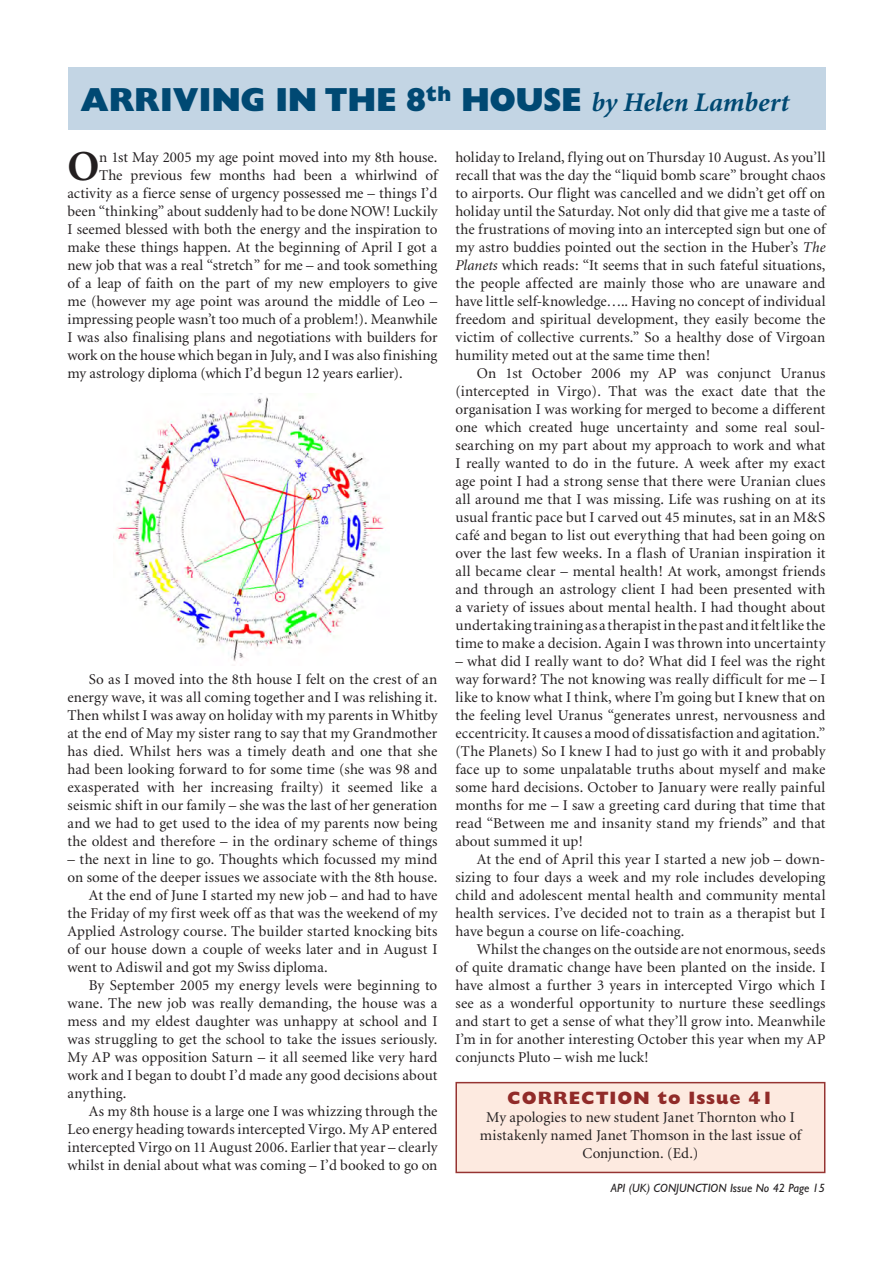
<style>
.page{position:relative;width:893px;height:1263px;background:#fff}
.page>*{position:absolute;margin:0;border:0;box-sizing:border-box;transform-origin:0 0}
.t1{font:700 42.75px "Minion";color:#231f20}
.t2{font:33px "Gill Sans Extra Bold Display";letter-spacing:.005em;color:#004973}
.t3{font:800 18px "Gill Sans";letter-spacing:.05em;color:#912b29}
.t4{font:15px/18px "Minion";letter-spacing:.005em;color:#231f20;text-align:justify}
.t5{font:15px "Minion";letter-spacing:.025em;color:#231f20}
.t6{font:italic 12px "Gill Sans";color:#231f20}
.s1{font-family:"Minion";font-weight:700;font-style:italic;font-size:27px}
.s2{font-style:italic}
</style>
<div class="page">
<div style="left:68px;top:68px;width:757px;height:62px;background:#c3d5e4"></div>
<div style="left:456px;top:1083px;width:369px;height:89px;background:#fdeae0"></div>
<div style="left:455px;top:1082px;width:370px;height:91px;border:2px solid #963432"></div>
<img style="left:116px;top:393px;width:268px;height:268px">
<h2 class="t2" style="left:81px;top:80px;width:710px">ARRIVING IN THE 8<sup>th</sup> HOUSE <span class="s1">by Helen Lambert</span></h2>
<p class="t4" style="left:455px;top:149px;width:371px">holiday to Ireland, flying out on Thursday 10 August. As you’ll recall that was the day the “liquid bomb scare” brought chaos to airports. Our flight was cancelled and we didn’t get off on holiday until the Saturday. Not only did that give me a taste of the frustrations of moving into an intercepted sign but one of my astro buddies pointed out the section in the Huber’s <span class="s2">The Planets</span> which reads: “It seems that in such fateful situations, the people affected are mainly those who are unaware and have little self-knowledge….. Having no concept of individual freedom and spiritual development, they easily become the victim of collective currents.” So a healthy dose of Virgoan humility meted out at the same time then!</p>
<p class="t4" style="left:455px;top:365px;width:372px;text-indent:21px">On 1st October 2006 my AP was conjunct Uranus (intercepted in Virgo). That was the exact date that the organisation I was working for merged to become a different one which created huge uncertainty and some real soul&shy;searching on my part about my approach to work and what I really wanted to do in the future. A week after my exact age point I had a strong sense that there were Uranian clues all around me that I was missing. Life was rushing on at its usual frantic pace but I carved out 45 minutes, sat in an M&amp;S café and began to list out everything that had been going on over the last few weeks. In a flash of Uranian inspiration it all became clear – mental health! At work, amongst friends and through an astrology client I had been presented with a variety of issues about mental health. I had thought about undertaking training as a therapist in the past and it felt like the time to make a decision. Again I was thrown into uncertainty</p>
<p class="t4" style="left:455px;top:653px;width:372px">– what did I really want to do? What did I feel was the right way forward? The not knowing was really difficult for me – I like to know what I think, where I’m going but I knew that on the feeling level Uranus “generates unrest, nervousness and eccentricity. It causes a mood of dissatisfaction and agitation.” (The Planets) So I knew I had to just go with it and probably face up to some unpalatable truths about myself and make some hard decisions. October to January were really painful months for me – I saw a greeting card during that time that read “Between me and insanity stand my friends” and that about summed it up!</p>
<p class="t4" style="left:455px;top:851px;width:371px;text-indent:21px">At the end of April this year I started a new job – down&shy;sizing to four days a week and my role includes developing child and adolescent mental health and community mental health services. I’ve decided not to train as a therapist but I have begun a course on life-coaching.</p>
<p class="t4" style="left:455px;top:941px;width:371px;text-indent:21px">Whilst the changes on the outside are not enormous, seeds of quite dramatic change have been planted on the inside. I have almost a further 3 years in intercepted Virgo which I see as a wonderful opportunity to nurture these seedlings and start to get a sense of what they’ll grow into. Meanwhile I’m in for another interesting October this year when my AP conjuncts Pluto – wish me luck!</p>
<p class="t3" style="left:507px;top:1088px;width:268px">CORRECTION to Issue 41</p>
<p class="t4" style="left:480px;top:1109px;width:323px;text-align:center">My apologies to new student Janet Thornton who I mistakenly named Janet Thomson in the last issue of<br>Conjunction. (Ed.)</p>
<h1 class="t1" style="left:68px;top:145px;width:33px">O</h1>
<p class="t4" style="left:99px;top:149px;width:340px">n 1st May 2005 my age point moved into my 8th house.</p>
<p class="t4" style="left:99px;top:167px;width:340px">The previous few months had been a whirlwind of</p>
<p class="t4" style="left:68px;top:185px;width:371px">activity as a fierce sense of urgency possessed me – things I’d</p>
<p class="t4" style="left:68px;top:203px;width:371px">been “thinking” about suddenly had to be done NOW! Luckily</p>
<p class="t4" style="left:68px;top:221px;width:371px">I seemed blessed with both the energy and the inspiration to</p>
<p class="t4" style="left:68px;top:239px;width:371px">make these things happen. At the beginning of April I got a</p>
<p class="t4" style="left:68px;top:257px;width:371px">new job that was a real “stretch” for me – and took something</p>
<p class="t4" style="left:68px;top:275px;width:371px">of a leap of faith on the part of my new employers to give</p>
<p class="t4" style="left:68px;top:293px;width:371px">me (however my age point was around the middle of Leo –</p>
<p class="t4" style="left:68px;top:311px;width:371px">impressing people wasn’t too much of a problem!). Meanwhile</p>
<p class="t4" style="left:68px;top:329px;width:371px">I was also finalising plans and negotiations with builders for</p>
<p class="t4" style="left:68px;top:347px;width:371px">work on the house which began in July, and I was also finishing</p>
<p class="t4" style="left:68px;top:365px;width:337px">my astrology diploma (which I’d begun 12 years earlier).</p>
<p class="t4" style="left:68px;top:671px;width:371px;text-indent:21px">So as I moved into the 8th house I felt on the crest of an energy wave, it was all coming together and I was relishing it.<br>Then whilst I was away on holiday with my parents in Whitby at the end of May my sister rang to say that my Grandmother has died. Whilst hers was a timely death and one that she had been looking forward to for some time (she was 98 and exasperated with her increasing frailty) it seemed like a seismic shift in our family – she was the last of her generation and we had to get used to the idea of my parents now being the oldest and therefore – in the ordinary scheme of things</p>
<p class="t4" style="left:68px;top:851px;width:371px">– the next in line to go. Thoughts which focussed my mind</p>
<p class="t4" style="left:68px;top:869px;width:371px">on some of the deeper issues we associate with the 8th house.</p>
<p class="t4" style="left:89px;top:887px;width:350px">At the end of June I started my new job – and had to have</p>
<p class="t4" style="left:68px;top:905px;width:371px">the Friday of my first week off as that was the weekend of my</p>
<p class="t4" style="left:68px;top:923px;width:371px">Applied Astrology course. The builder started knocking bits</p>
<p class="t4" style="left:68px;top:941px;width:371px">of our house down a couple of weeks later and in August I</p>
<p class="t4" style="left:68px;top:959px;width:262px">went to Adiswil and got my Swiss diploma.</p>
<p class="t4" style="left:89px;top:977px;width:350px">By September 2005 my energy levels were beginning to</p>
<p class="t4" style="left:68px;top:995px;width:371px">wane. The new job was really demanding, the house was a</p>
<p class="t4" style="left:68px;top:1013px;width:371px">mess and my eldest daughter was unhappy at school and I</p>
<p class="t4" style="left:68px;top:1031px;width:371px">was struggling to get the school to take the issues seriously.</p>
<p class="t4" style="left:68px;top:1049px;width:371px">My AP was opposition Saturn – it all seemed like very hard</p>
<p class="t4" style="left:68px;top:1067px;width:371px">work and I began to doubt I’d made any good decisions about</p>
<p class="t5" style="left:68px;top:1086px;width:60px">anything.</p>
<p class="t4" style="left:89px;top:1103px;width:350px">As my 8th house is a large one I was whizzing through the</p>
<p class="t4" style="left:68px;top:1121px;width:371px">Leo energy heading towards intercepted Virgo. My AP entered</p>
<p class="t4" style="left:68px;top:1139px;width:371px">intercepted Virgo on 11 August 2006. Earlier that year – clearly</p>
<p class="t4" style="left:68px;top:1157px;width:371px">whilst in denial about what was coming – I’d booked to go on</p>
<p class="t6" style="left:611px;top:1181px;width:216px">API (UK) CONJUNCTION Issue No 42 Page 15</p>
</div>
